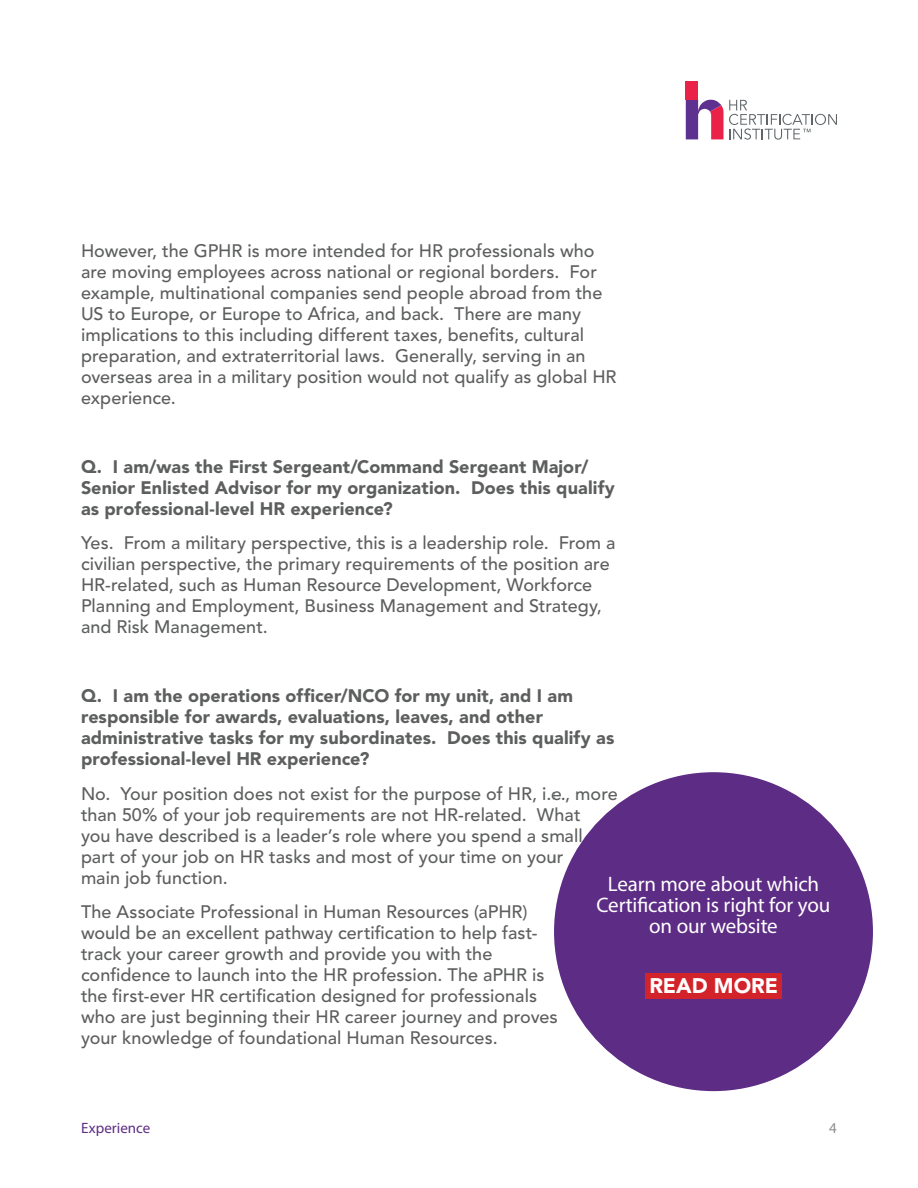
<style>
.page{position:relative;width:918px;height:1188px;background:#fff}
.page>*{position:absolute;margin:0;border:0;box-sizing:border-box;transform-origin:0 0}
.t1{font:21px/21px "Myriad Pro";letter-spacing:-.01em;color:#fff;text-align:center}
.t2{font:900 21px "Avenir LT Std";color:#fff}
.t3{font:500 18px/21px "Avenir LT Std";color:#5d5f5e}
.t4{font:900 18px/21px "Avenir LT Std";letter-spacing:.005em;color:#5d5f5e}
.t5{font:15px "Myriad Pro";color:#5d2c85}
.t6{font:15px "Myriad Pro";color:#8f8e8c}
</style>
<div class="page">
<div style="left:686px;top:81px;width:12px;height:19px;background:#ea2247"></div>
<svg style="left:686px;top:99px;width:151px;height:41px"></svg>
<div style="left:554px;top:772px;width:319px;height:319px;background:#5d2c85;border-radius:50%"></div>
<div style="left:645px;top:974px;width:137px;height:25px;background:#d2232a"></div>
<p class="t3" style="left:81px;top:240px;width:537px">However, the GPHR is more intended for HR professionals who are moving employees across national or regional borders. For example, multinational companies send people abroad from the US to Europe, or Europe to Africa, and back. There are many implications to this including different taxes, benefits, cultural preparation, and extraterritorial laws. Generally, serving in an overseas area in a military position would not qualify as global HR experience.</p>
<p class="t4" style="left:81px;top:456px;width:535px">Q. I am/was the First Sergeant/Command Sergeant Major/<br>Senior Enlisted Advisor for my organization. Does this qualify as professional-level HR experience?</p>
<p class="t3" style="left:81px;top:533px;width:536px">Yes. From a military perspective, this is a leadership role. From a civilian perspective, the primary requirements of the position are HR-related, such as Human Resource Development, Workforce Planning and Employment, Business Management and Strategy, and Risk Management.</p>
<p class="t4" style="left:81px;top:685px;width:535px">Q. I am the operations officer/NCO for my unit, and I am responsible for awards, evaluations, leaves, and other administrative tasks for my subordinates. Does this qualify as professional-level HR experience?</p>
<p class="t3" style="left:81px;top:783px;width:538px">No. Your position does not exist for the purpose of HR, i.e., more than 50% of your job requirements are not HR-related. What<br>you have described is a leader’s role where you spend a small part of your job on HR tasks and most of your time on your<br>main job function.</p>
<p class="t3" style="left:81px;top:902px;width:478px">The Associate Professional in Human Resources (aPHR) would be an excellent pathway certification to help fast&shy;track your career growth and provide you with the confidence to launch into the HR profession. The aPHR is the first-ever HR certification designed for professionals who are just beginning their HR career journey and proves your knowledge of foundational Human Resources.</p>
<p class="t1" style="left:597px;top:873px;width:235px">Learn more about which<br>Certification is right for you on our website</p>
<p class="t2" style="left:649px;top:973px;width:130px">READ MORE</p>
<p class="t5" style="left:81px;top:1119px;width:71px">Experience</p>
<p class="t6" style="left:829px;top:1119px;width:9px">4</p>
</div>
